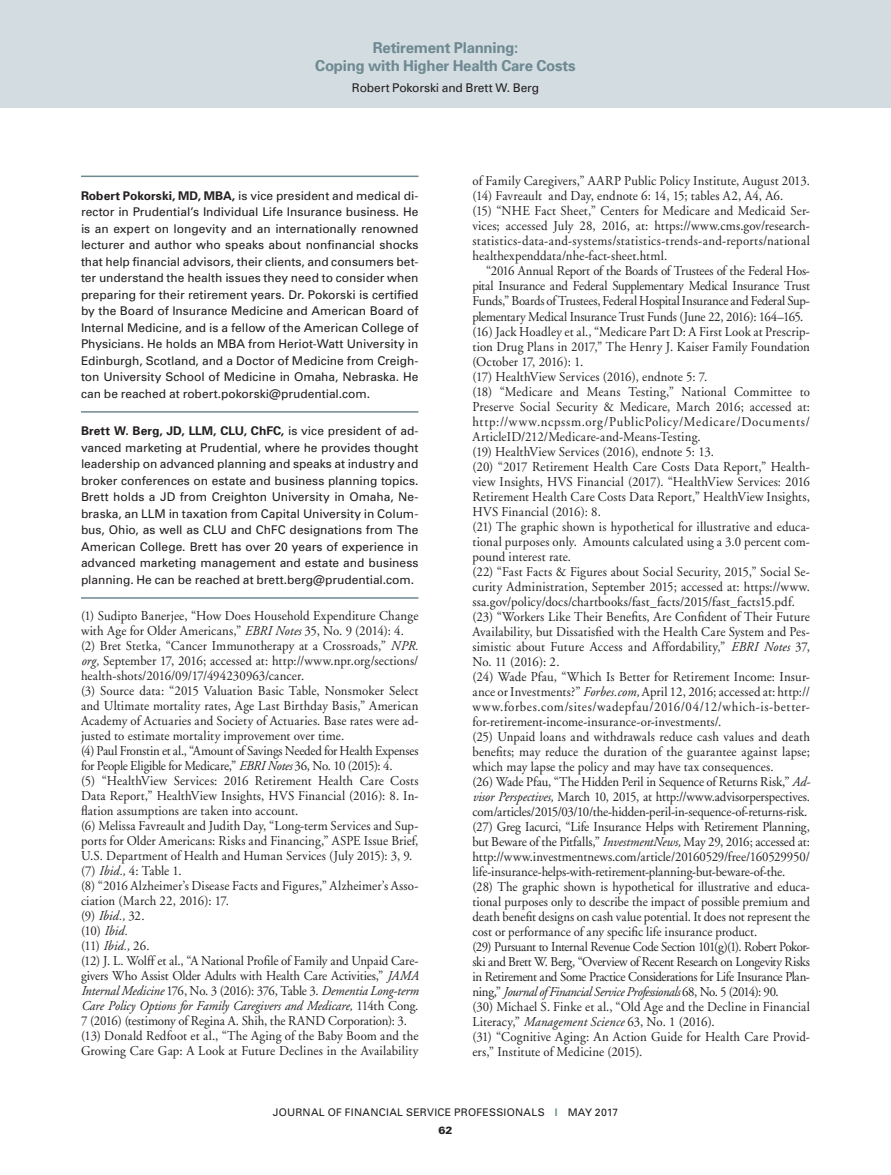
<style>
.page{position:relative;width:891px;height:1175px;background:#fff}
.page>*{position:absolute;margin:0;border:0;box-sizing:border-box;transform-origin:0 0}
.t1{font:700 15px/18px "Univers";letter-spacing:-.015em;color:#6e8991;text-align:center}
.Footnote{font:13.5px/15px "Adobe Garamond";letter-spacing:.005em;color:#231f20;text-align:justify;scale:.95 1}
.Footnote-2{font:13.5px/15px "Adobe Garamond";letter-spacing:-.02em;color:#231f20;scale:.95 1}
.Footnote-3{font:italic 13.5px "Adobe Garamond";color:#231f20;scale:.95 1}
.Biography{font:12px/16.5px "Univers";color:#231f20;text-align:justify}
.t2{font:10.5px/18px "Univers";letter-spacing:.025em;color:#231f20;text-align:center}
.s1{font-weight:700}
.s2{font-style:italic}
.s3{font-style:normal}
.s4{color:#6e8991}
.s5{font-weight:900}
</style>
<div class="page">
<div style="left:0;top:0;width:891px;height:108px;background:#d2dce1"></div>
<hr style="left:81px;top:176px;width:337px;height:1px;background:#6e8991">
<hr style="left:81px;top:411px;width:337px;height:1px;background:#6e8991">
<hr style="left:81px;top:597px;width:337px;height:1px;background:#6e8991">
<p class="t1" style="left:315px;top:38px;width:262px">Retirement Planning:<br>Coping with Higher Health Care Costs</p>
<p class="Biography" style="left:352px;top:79px;width:189px">Robert Pokorski and Brett W. Berg</p>
<p class="Biography" style="left:81px;top:187px;width:339px"><span class="s1">Robert Pokorski, MD, MBA,</span> is vice president and medical di&shy;rector in Prudential’s Individual Life Insurance business. He is an expert on longevity and an internationally renowned lecturer and author who speaks about nonfinancial shocks that help financial advisors, their clients, and consumers bet&shy;ter understand the health issues they need to consider when preparing for their retirement years. Dr. Pokorski is certified by the Board of Insurance Medicine and American Board of Internal Medicine, and is a fellow of the American College of Physicians. He holds an MBA from Heriot-Watt University in Edinburgh, Scotland, and a Doctor of Medicine from Creigh&shy;ton University School of Medicine in Omaha, Nebraska. He can be reached at robert.pokorski@prudential.com.</p>
<p class="Biography" style="left:81px;top:422px;width:339px"><span class="s1">Brett W. Berg, JD, LLM, CLU, ChFC,</span> is vice president of ad&shy;vanced marketing at Prudential, where he provides thought leadership on advanced planning and speaks at industry and broker conferences on estate and business planning topics.<br>Brett holds a JD from Creighton University in Omaha, Ne&shy;braska, an LLM in taxation from Capital University in Colum&shy;bus, Ohio, as well as CLU and ChFC designations from The American College. Brett has over 20 years of experience in advanced marketing management and estate and business planning. He can be reached at brett.berg@prudential.com.</p>
<p class="Footnote" style="left:81px;top:608px;width:357px">(1) Sudipto Banerjee, “How Does Household Expenditure Change with Age for Older Americans,” <span class="s2">EBRI Notes</span> 35, No. 9 (2014): 4.</p>
<p class="Footnote" style="left:81px;top:638px;width:357px">(2) Bret Stetka, “Cancer Immunotherapy at a Crossroads,” <span class="s2">NPR. org,</span> September 17, 2016; accessed at: http://www.npr.org/sections/ health-shots/2016/09/17/494230963/cancer.</p>
<p class="Footnote" style="left:81px;top:683px;width:357px">(3) Source data: “2015 Valuation Basic Table, Nonsmoker Select and Ultimate mortality rates, Age Last Birthday Basis,” American Academy of Actuaries and Society of Actuaries. Base rates were ad&shy;justed to estimate mortality improvement over time.</p>
<p class="Footnote-2" style="left:81px;top:743px;width:357px">(4) Paul Fronstin et al., “Amount of Savings Needed for Health Expenses for People Eligible for Medicare,” <span class="s2">EBRI Notes</span> 36, No. 10 (2015): 4.</p>
<p class="Footnote" style="left:81px;top:773px;width:357px">(5) “HealthView Services: 2016 Retirement Health Care Costs Data Report,” HealthView Insights, HVS Financial (2016): 8. In&shy;flation assumptions are taken into account.</p>
<p class="Footnote" style="left:81px;top:818px;width:357px">(6) Melissa Favreault and Judith Day, “Long-term Services and Sup&shy;ports for Older Americans: Risks and Financing,” ASPE Issue Brief, U.S. Department of Health and Human Services (July 2015): 3, 9.</p>
<p class="Footnote" style="left:81px;top:863px;width:108px">(7) <span class="s2">Ibid.,</span> 4: Table 1.</p>
<p class="Footnote" style="left:81px;top:878px;width:357px">(8) “2016 Alzheimer’s Disease Facts and Figures,” Alzheimer’s Asso&shy;ciation (March 22, 2016): 17.</p>
<p class="Footnote" style="left:81px;top:908px;width:68px">(9) <span class="s2">Ibid.,</span> 32.</p>
<p class="Footnote-3" style="left:81px;top:923px;width:51px"><span class="s3">(10)</span> Ibid.</p>
<p class="Footnote" style="left:81px;top:938px;width:74px">(11) <span class="s2">Ibid.,</span> 26.</p>
<p class="Footnote" style="left:81px;top:953px;width:357px">(12) J. L. Wolff et al., “A National Profile of Family and Unpaid Care&shy;givers Who Assist Older Adults with Health Care Activities,” <span class="s2">JAMA Internal Medicine</span> 176, No. 3 (2016): 376, Table 3. <span class="s2">Dementia Long-term Care Policy Options for Family Caregivers and Medicare,</span> 114th Cong.<br>7 (2016) (testimony of Regina A. Shih, the RAND Corporation): 3.</p>
<p class="Footnote" style="left:81px;top:1028px;width:357px">(13) Donald Redfoot et al., “The Aging of the Baby Boom and the<br>Growing Care Gap: A Look at Future Declines in the Availability</p>
<p class="Footnote" style="left:472px;top:174px;width:357px">of Family Caregivers,” AARP Public Policy Institute, August 2013.</p>
<p class="Footnote" style="left:472px;top:189px;width:329px">(14) Favreault and Day, endnote 6: 14, 15; tables A2, A4, A6.</p>
<p class="Footnote" style="left:472px;top:204px;width:357px">(15) “NHE Fact Sheet,” Centers for Medicare and Medicaid Ser&shy;vices; accessed July 28, 2016, at: https://www.cms.gov/research&shy;statistics-data-and-systems/statistics-trends-and-reports/national healthexpenddata/nhe-fact-sheet.html.</p>
<p class="Footnote" style="left:472px;top:264px;width:357px;text-indent:14px">“2016 Annual Report of the Boards of Trustees of the Federal Hos&shy;pital Insurance and Federal Supplementary Medical Insurance Trust Funds,” Boards of Trustees, Federal Hospital Insurance and Federal Sup&shy;plementary Medical Insurance Trust Funds (June 22, 2016): 164–165.</p>
<p class="Footnote" style="left:472px;top:324px;width:357px">(16) Jack Hoadley et al., “Medicare Part D: A First Look at Prescrip&shy;tion Drug Plans in 2017,” The Henry J. Kaiser Family Foundation (October 17, 2016): 1.</p>
<p class="Footnote" style="left:472px;top:369px;width:249px">(17) HealthView Services (2016), endnote 5: 7.</p>
<p class="Footnote" style="left:472px;top:384px;width:357px">(18) “Medicare and Means Testing,” National Committee to Preserve Social Security &amp; Medicare, March 2016; accessed at: http://www.ncpssm.org/PublicPolicy/Medicare/Documents/ ArticleID/212/Medicare-and-Means-Testing.</p>
<p class="Footnote" style="left:472px;top:444px;width:256px">(19) HealthView Services (2016), endnote 5: 13.</p>
<p class="Footnote" style="left:472px;top:459px;width:357px">(20) “2017 Retirement Health Care Costs Data Report,” Health&shy;view Insights, HVS Financial (2017). “HealthView Services: 2016<br>Retirement Health Care Costs Data Report,” HealthView Insights, HVS Financial (2016): 8.</p>
<p class="Footnote" style="left:472px;top:519px;width:357px">(21) The graphic shown is hypothetical for illustrative and educa&shy;tional purposes only. Amounts calculated using a 3.0 percent com&shy;pound interest rate.</p>
<p class="Footnote" style="left:472px;top:564px;width:357px">(22) “Fast Facts &amp; Figures about Social Security, 2015,” Social Se&shy;curity Administration, September 2015; accessed at: https://www. ssa.gov/policy/docs/chartbooks/fast_facts/2015/fast_facts15.pdf.</p>
<p class="Footnote" style="left:472px;top:609px;width:357px">(23) “Workers Like Their Benefits, Are Confident of Their Future Availability, but Dissatisfied with the Health Care System and Pes&shy;simistic about Future Access and Affordability,” <span class="s2">EBRI Notes</span> 37, No. 11 (2016): 2.</p>
<p class="Footnote" style="left:472px;top:669px;width:357px">(24) Wade Pfau, “Which Is Better for Retirement Income: Insur&shy;ance or Investments?” <span class="s2">Forbes.com,</span> April 12, 2016; accessed at: http:// www.forbes.com/sites/wadepfau/2016/04/12/which-is-better&shy;for-retirement-income-insurance-or-investments/.</p>
<p class="Footnote" style="left:472px;top:729px;width:357px">(25) Unpaid loans and withdrawals reduce cash values and death benefits; may reduce the duration of the guarantee against lapse; which may lapse the policy and may have tax consequences.</p>
<p class="Footnote" style="left:472px;top:774px;width:357px">(26) Wade Pfau, “The Hidden Peril in Sequence of Returns Risk,” <span class="s2">Ad&shy;visor Perspectives,</span> March 10, 2015, at http://www.advisorperspectives. com/articles/2015/03/10/the-hidden-peril-in-sequence-of-returns-risk.</p>
<p class="Footnote" style="left:472px;top:819px;width:357px">(27) Greg Iacurci, “Life Insurance Helps with Retirement Planning, but Beware of the Pitfalls,” <span class="s2">InvestmentNews,</span> May 29, 2016; accessed at: http://www.investmentnews.com/article/20160529/free/160529950/ life-insurance-helps-with-retirement-planning-but-beware-of-the.</p>
<p class="Footnote" style="left:472px;top:879px;width:357px">(28) The graphic shown is hypothetical for illustrative and educa&shy;tional purposes only to describe the impact of possible premium and death benefit designs on cash value potential. It does not represent the cost or performance of any specific life insurance product.</p>
<p class="Footnote" style="left:472px;top:939px;width:357px">(29) Pursuant to Internal Revenue Code Section 101(g)(1). Robert Pokor&shy;ski and Brett W. Berg, “Overview of Recent Research on Longevity Risks in Retirement and Some Practice Considerations for Life Insurance Plan&shy;ning,” <span class="s2">Journal of Financial Service Professionals</span> 68, No. 5 (2014): 90.</p>
<p class="Footnote" style="left:472px;top:999px;width:357px">(30) Michael S. Finke et al., “Old Age and the Decline in Financial<br>Literacy,” <span class="s2">Management Science</span> 63, No. 1 (2016).</p>
<p class="Footnote" style="left:472px;top:1029px;width:357px">(31) “Cognitive Aging: An Action Guide for Health Care Provid&shy;ers,” Institute of Medicine (2015).</p>
<p class="t2" style="left:273px;top:1103px;width:347px">JOURNAL OF FINANCIAL SERVICE PROFESSIONALS <span class="s4">|</span> MAY 2017<br><span class="s5">62</span></p>
</div>
